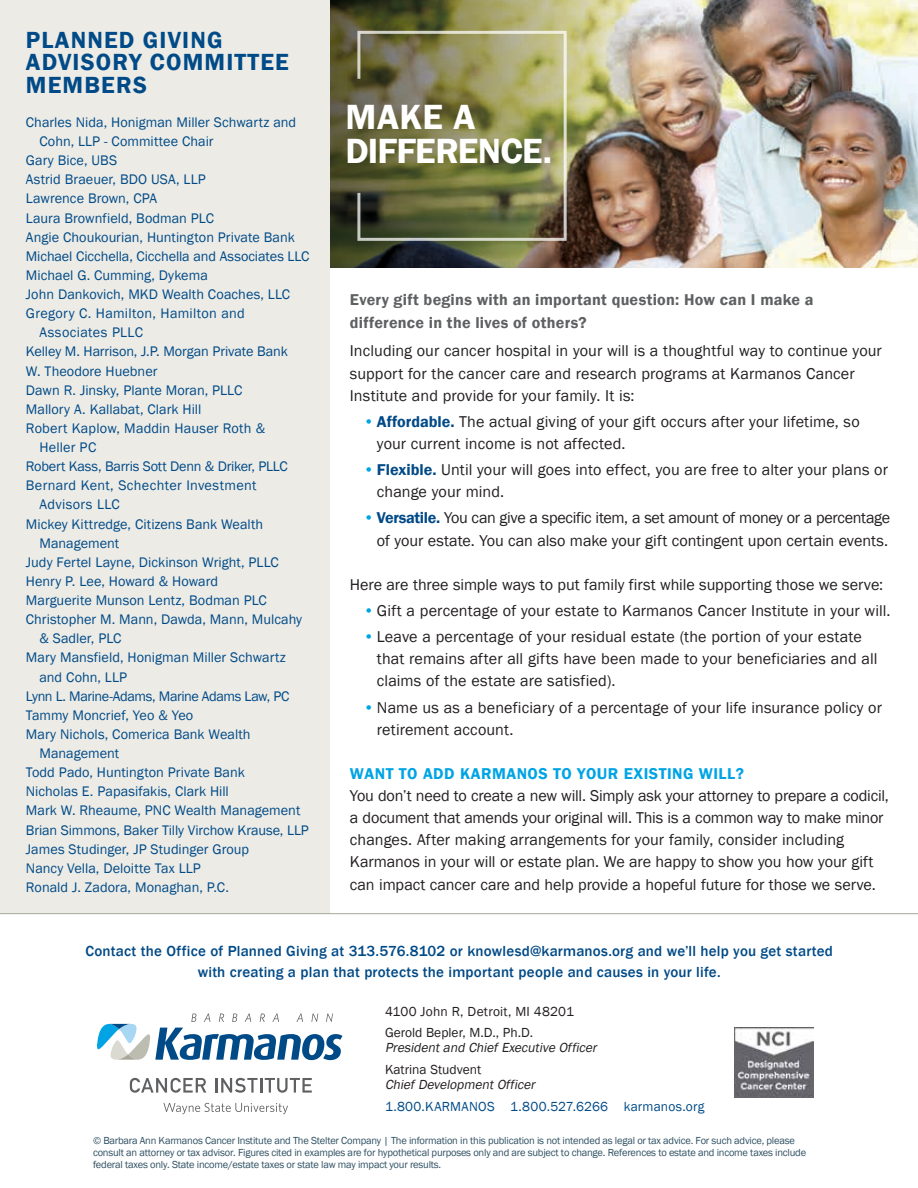
<style>
.page{position:relative;width:918px;height:1188px;background:#fff}
.page>*{position:absolute;margin:0;border:0;box-sizing:border-box;transform-origin:0 0}
.t1{font:600 36px/34.5px "Franklin Gothic";letter-spacing:-.02em;color:#fff}
.t2{font:600 24px/22.5px "Franklin Gothic";letter-spacing:.05em;color:#004a87}
.t3{font:16.2px/22px "Franklin Gothic";letter-spacing:.005em;color:#231f20}
.t4{font:600 16.2px/22px "Franklin Gothic";letter-spacing:.015em;color:#5f6062}
.t5{font:600 16.2px "Franklin Gothic";letter-spacing:.03em;color:#00a4e4}
.t6{font:500 15px/21px "Franklin Gothic";letter-spacing:.015em;color:#004a87;text-align:center}
.t7{font:14.25px "Franklin Gothic";color:#004a87}
.t8{font:14.25px "Franklin Gothic";letter-spacing:.02em;color:#004a87}
.t9{font:14.25px "Franklin Gothic";letter-spacing:-.025em;color:#004a87}
.t10{font:14.25px "Franklin Gothic";letter-spacing:.025em;color:#004a87}
.t11{font:13.5px/21.8px "Franklin Gothic";color:#231f20}
.t12{font:italic 13.5px "Franklin Gothic";color:#231f20}
.t13{font:13.5px "Franklin Gothic";letter-spacing:.015em;color:#004a87}
.t14{font:10.5px/12px "Franklin Gothic";letter-spacing:-.02em;color:#2d4f61}
.s1{font-weight:600;color:#00a4e4}
.s2{font-weight:600;color:#004a87}
</style>
<div class="page">
<img style="left:654px;top:0;width:264px;height:268px">
<img style="left:330px;top:0;width:324px;height:268px">
<svg style="left:130px;top:1078px;width:76px;height:15px"></svg>
<svg style="left:215px;top:1078px;width:97px;height:15px"></svg>
<svg style="left:97px;top:1013px;width:245px;height:47px"></svg>
<svg style="left:164px;top:1103px;width:124px;height:11px"></svg>
<img style="left:734px;top:1028px;width:80px;height:69px">
<div style="left:0;top:0;width:330px;height:914px;background:#ecebe6"></div>
<hr style="left:0;top:913px;width:918px;height:1px;background:#a7a799">
<img style="left:356px;top:29px;width:212px;height:213px">
<h2 class="t2" style="left:26px;top:29px;width:265px">PLANNED GIVING<br>ADVISORY COMMITTEE<br>MEMBERS</h2>
<p class="t7" style="left:26px;top:113px;width:272px">Charles Nida, Honigman Miller Schwartz and</p>
<p class="t7" style="left:39px;top:132px;width:176px">Cohn, LLP - Committee Chair</p>
<p class="t7" style="left:26px;top:152px;width:93px">Gary Bice, UBS</p>
<p class="t7" style="left:26px;top:171px;width:181px">Astrid Braeuer, BDO USA, LLP</p>
<p class="t7" style="left:26px;top:190px;width:133px">Lawrence Brown, CPA</p>
<p class="t7" style="left:26px;top:209px;width:190px">Laura Brownfield, Bodman PLC</p>
<p class="t7" style="left:26px;top:228px;width:270px">Angie Choukourian, Huntington Private Bank</p>
<p class="t7" style="left:26px;top:247px;width:285px">Michael Cicchella, Cicchella and Associates LLC</p>
<p class="t7" style="left:26px;top:266px;width:183px">Michael G. Cumming, Dykema</p>
<p class="t7" style="left:26px;top:285px;width:266px">John Dankovich, MKD Wealth Coaches, LLC</p>
<p class="t8" style="left:26px;top:305px;width:220px">Gregory C. Hamilton, Hamilton and</p>
<p class="t10" style="left:39px;top:324px;width:105px">Associates PLLC</p>
<p class="t7" style="left:26px;top:343px;width:263px">Kelley M. Harrison, J.P. Morgan Private Bank</p>
<p class="t7" style="left:26px;top:362px;width:133px">W. Theodore Huebner</p>
<p class="t7" style="left:26px;top:381px;width:218px">Dawn R. Jinsky, Plante Moran, PLLC</p>
<p class="t7" style="left:26px;top:400px;width:177px">Mallory A. Kallabat, Clark Hill</p>
<p class="t7" style="left:26px;top:419px;width:241px">Robert Kaplow, Maddin Hauser Roth &amp;</p>
<p class="t7" style="left:39px;top:438px;width:58px">Heller PC</p>
<p class="t7" style="left:26px;top:458px;width:263px">Robert Kass, Barris Sott Denn &amp; Driker, PLLC</p>
<p class="t8" style="left:26px;top:477px;width:232px">Bernard Kent, Schechter Investment</p>
<p class="t10" style="left:39px;top:496px;width:82px">Advisors LLC</p>
<p class="t7" style="left:26px;top:515px;width:239px">Mickey Kittredge, Citizens Bank Wealth</p>
<p class="t7" style="left:39px;top:534px;width:81px">Management</p>
<p class="t7" style="left:26px;top:553px;width:254px">Judy Fertel Layne, Dickinson Wright, PLLC</p>
<p class="t7" style="left:26px;top:572px;width:194px">Henry P. Lee, Howard &amp; Howard</p>
<p class="t7" style="left:26px;top:591px;width:242px">Marguerite Munson Lentz, Bodman PLC</p>
<p class="t7" style="left:26px;top:611px;width:278px">Christopher M. Mann, Dawda, Mann, Mulcahy</p>
<p class="t7" style="left:39px;top:630px;width:84px">&amp; Sadler, PLC</p>
<p class="t7" style="left:26px;top:649px;width:261px">Mary Mansfield, Honigman Miller Schwartz</p>
<p class="t7" style="left:39px;top:668px;width:89px">and Cohn, LLP</p>
<p class="t9" style="left:26px;top:687px;width:265px">Lynn L. Marine-Adams, Marine Adams Law, PC</p>
<p class="t7" style="left:26px;top:706px;width:169px">Tammy Moncrief, Yeo &amp; Yeo</p>
<p class="t7" style="left:26px;top:725px;width:226px">Mary Nichols, Comerica Bank Wealth</p>
<p class="t7" style="left:39px;top:744px;width:81px">Management</p>
<p class="t7" style="left:26px;top:764px;width:220px">Todd Pado, Huntington Private Bank</p>
<p class="t7" style="left:26px;top:783px;width:204px">Nicholas E. Papasifakis, Clark Hill</p>
<p class="t7" style="left:26px;top:802px;width:276px">Mark W. Rheaume, PNC Wealth Management</p>
<p class="t7" style="left:26px;top:821px;width:285px">Brian Simmons, Baker Tilly Virchow Krause, LLP</p>
<p class="t7" style="left:26px;top:840px;width:225px">James Studinger, JP Studinger Group</p>
<p class="t7" style="left:26px;top:859px;width:176px">Nancy Vella, Deloitte Tax LLP</p>
<p class="t7" style="left:26px;top:878px;width:205px">Ronald J. Zadora, Monaghan, P.C.</p>
<h1 class="t1" style="left:345px;top:100px;width:208px">MAKE A<br>DIFFERENCE.</h1>
<p class="t4" style="left:350px;top:289px;width:465px">Every gift begins with an important question: How can I make a difference in the lives of others?</p>
<p class="t3" style="left:350px;top:340px;width:534px">Including our cancer hospital in your will is a thoughtful way to continue your support for the cancer care and research programs at Karmanos Cancer<br>Institute and provide for your family. It is:</p>
<p class="t3" style="left:377px;top:411px;width:484px;text-indent:-13px"><span class="s1">•</span> <span class="s2">Affordable.</span> The actual giving of your gift occurs after your lifetime, so your current income is not affected.</p>
<p class="t3" style="left:377px;top:459px;width:513px;text-indent:-13px"><span class="s1">•</span> <span class="s2">Flexible.</span> Until your will goes into effect, you are free to alter your plans or change your mind.</p>
<p class="t3" style="left:363px;top:507px;width:528px;text-align:right"><span class="s1">•</span> <span class="s2">Versatile.</span> You can give a specific item, a set amount of money or a percentage of your estate. You can also make your gift contingent upon certain events.</p>
<p class="t3" style="left:350px;top:574px;width:535px">Here are three simple ways to put family first while supporting those we serve:</p>
<p class="t3" style="left:363px;top:600px;width:529px"><span class="s1">•</span> Gift a percentage of your estate to Karmanos Cancer Institute in your will.</p>
<p class="t3" style="left:377px;top:626px;width:502px;text-indent:-13px"><span class="s1">•</span> Leave a percentage of your residual estate (the portion of your estate that remains after all gifts have been made to your beneficiaries and all claims of the estate are satisfied).</p>
<p class="t3" style="left:377px;top:697px;width:507px;text-indent:-13px"><span class="s1">•</span> Name us as a beneficiary of a percentage of your life insurance policy or retirement account.</p>
<p class="t5" style="left:350px;top:764px;width:396px">WANT TO ADD KARMANOS TO YOUR EXISTING WILL?</p>
<p class="t3" style="left:350px;top:785px;width:541px">You don’t need to create a new will. Simply ask your attorney to prepare a codicil, a document that amends your original will. This is a common way to make minor changes. After making arrangements for your family, consider including Karmanos in your will or estate plan. We are happy to show you how your gift can impact cancer care and help provide a hopeful future for those we serve.</p>
<p class="t6" style="left:85px;top:941px;width:749px">Contact the Office of Planned Giving at 313.576.8102 or knowlesd@karmanos.org and we’ll help you get started with creating a plan that protects the important people and causes in your life.</p>
<p class="t11" style="left:385px;top:1001px;width:190px">4100 John R, Detroit, MI 48201<br>Gerold Bepler, M.D., Ph.D.</p>
<p class="t12" style="left:385px;top:1040px;width:216px">Presidentand ChiefExecutive Officer</p>
<p class="t11" style="left:385px;top:1059px;width:98px">Katrina Studvent</p>
<p class="t12" style="left:385px;top:1076px;width:154px">ChiefDevelopmentOfficer</p>
<p class="t13" style="left:385px;top:1098px;width:321px">1.800.KARMANOS 1.800.527.6266 karmanos.org</p>
<p class="t14" style="left:93px;top:1135px;width:715px">© Barbara Ann Karmanos Cancer Institute and The Stelter Company | The information in this publication is not intended as legal or tax advice. For such advice, please consult an attorney or tax advisor. Figures cited in examples are for hypothetical purposes only and are subject to change. References to estate and income taxes include federal taxes only. State income/estate taxes or state law may impact your results.</p>
</div>
